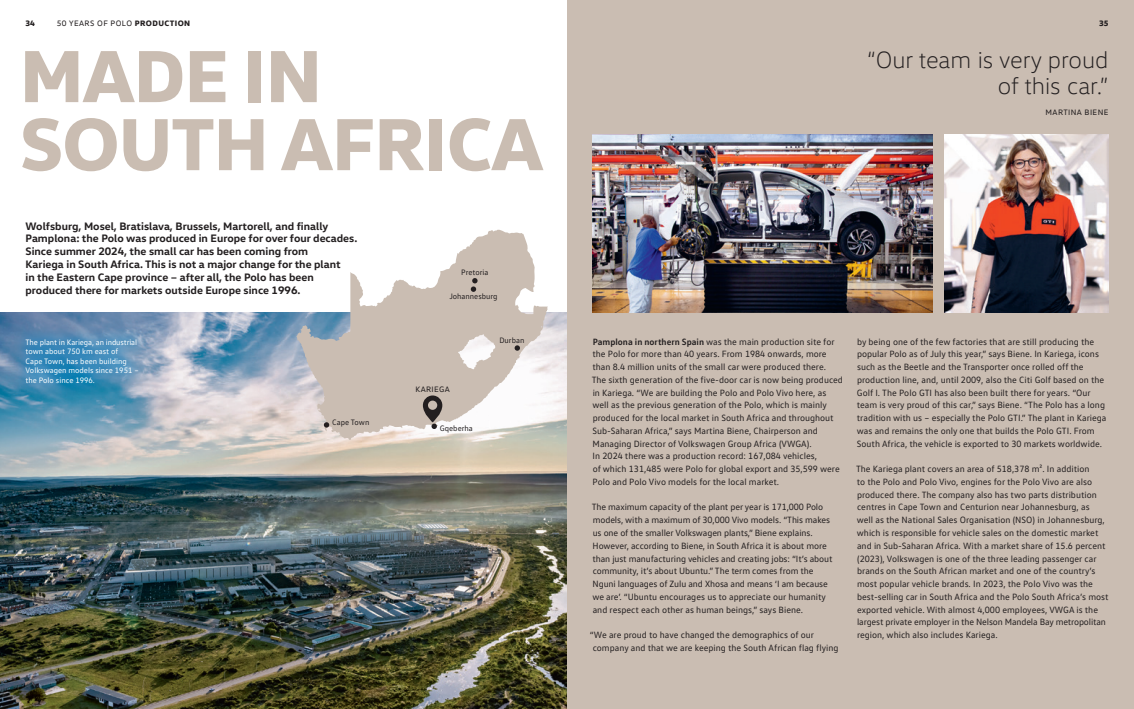
<style>
.page{position:relative;width:1134px;height:709px;background:#fff}
.page>*{position:absolute;margin:0;border:0;box-sizing:border-box;transform-origin:0 0}
.t1{font:800 75px/68px "VW Head";letter-spacing:-.015em;color:#cabdb2}
.t2{font:300 24px/26px "VW Head";color:#231f20;text-align:right}
.t3{font:700 11px/12.8px "VW Head";color:#231f20}
.t4{font:9.2px/12.8px "VW Text";color:#231f20}
.t5{font:8px/9.6px "VW Text";color:#fff}
.t6{font:8px "VW Head";letter-spacing:.05em;color:#231f20}
.t7{font:8px "VW Text";color:#231f20}
.t8{font:800 8px "VW Head";color:#231f20}
.s1{font-weight:800}
.s2{font-weight:700}
</style>
<div class="page">
<div style="left:567px;top:0;width:567px;height:709px;background:#cabdb2"></div>
<img style="left:0;top:313px;width:567px;height:396px">
<svg style="left:296px;top:229px;width:252px;height:211px;fill:#cabdb2"></svg>
<img style="left:945px;top:135px;width:163px;height:178px">
<img style="left:592px;top:135px;width:340px;height:178px">
<svg style="left:324px;top:422px;width:5px;height:5px"></svg>
<svg style="left:515px;top:345px;width:5px;height:6px"></svg>
<svg style="left:471px;top:278px;width:7px;height:14px"></svg>
<svg style="left:423px;top:395px;width:19px;height:34px"></svg>
<div style="left:13px;top:326px;width:137px;height:70px;background:#0083c6;opacity:.7"></div>
<p class="t8" style="left:26px;top:17px;width:11px">34</p>
<p class="t6" style="left:57px;top:18px;width:135px">50 YEARS OF POLO <span class="s1">PRODUCTION</span></p>
<p class="t8" style="left:1099px;top:17px;width:11px">35</p>
<h1 class="t1" style="left:20px;top:39px;width:525px">MADE IN<br>SOUTH AFRICA</h1>
<p class="t3" style="left:26px;top:219px;width:333px">Wolfsburg, Mosel, Bratislava, Brussels, Martorell, and finally Pamplona: the Polo was produced in Europe for over four decades.<br>Since summer 2024, the small car has been coming from<br>Kariega in South Africa. This is not a major change for the plant<br>in the Eastern Cape province – after all, the Polo has been produced there for markets outside Europe since 1996.</p>
<p class="t5" style="left:26px;top:337px;width:115px">The plant in Kariega, an industrial town about 750 km east of<br>Cape Town, has been building<br>Volkswagen models since 1951 – the Polo since 1996.</p>
<p class="t7" style="left:332px;top:417px;width:39px">Cape Town</p>
<p class="t7" style="left:461px;top:267px;width:29px">Pretoria</p>
<p class="t7" style="left:449px;top:291px;width:50px">Johannesburg</p>
<p class="t6" style="left:415px;top:384px;width:36px">KARIEGA</p>
<p class="t7" style="left:440px;top:423px;width:35px">Gqeberha</p>
<p class="t7" style="left:499px;top:336px;width:27px">Durban</p>
<h2 class="t2" style="left:867px;top:46px;width:243px">“Our team is very proud of this car.”</h2>
<p class="t6" style="left:1045px;top:107px;width:64px">MARTINA BIENE</p>
<p class="t4" style="left:592px;top:335px;width:253px"><span class="s2">Pamplona in northern Spain</span> was the main production site for the Polo for more than 40 years. From 1984 onwards, more than 8.4 million units of the small car were produced there.<br>The sixth generation of the five-door car is now being produced in Kariega. “We are building the Polo and Polo Vivo here, as well as the previous generation of the Polo, which is mainly produced for the local market in South Africa and throughout Sub-Saharan Africa,” says Martina Biene, Chairperson and Managing Director of Volkswagen Group Africa (VWGA).<br>In 2024 there was a production record: 167,084 vehicles,<br>of which 131,485 were Polo for global export and 35,599 were Polo and Polo Vivo models for the local market.</p>
<p class="t4" style="left:592px;top:500px;width:242px">The maximum capacity of the plant per year is 171,000 Polo models, with a maximum of 30,000 Vivo models. “This makes us one of the smaller Volkswagen plants,” Biene explains.<br>However, according to Biene, in South Africa it is about more than just manufacturing vehicles and creating jobs: “It’s about community, it’s about Ubuntu.” The term comes from the Nguni languages of Zulu and Xhosa and means ‘I am because we are’. “Ubuntu encourages us to appreciate our humanity and respect each other as human beings,” says Biene.</p>
<p class="t4" style="left:593px;top:628px;width:247px;text-indent:-3px">“We are proud to have changed the demographics of our company and that we are keeping the South African flag flying</p>
<p class="t4" style="left:857px;top:335px;width:251px">by being one of the few factories that are still producing the popular Polo as of July this year,” says Biene. In Kariega, icons such as the Beetle and the Transporter once rolled off the production line, and, until 2009, also the Citi Golf based on the Golf I. The Polo GTI has also been built there for years. “Our team is very proud of this car,” says Biene. “The Polo has a long tradition with us – especially the Polo GTI.” The plant in Kariega was and remains the only one that builds the Polo GTI. From South Africa, the vehicle is exported to 30 markets worldwide.</p>
<p class="t4" style="left:856px;top:462px;width:254px">The Kariega plant covers an area of 518,378 m². In addition<br>to the Polo and Polo Vivo, engines for the Polo Vivo are also produced there. The company also has two parts distribution centres in Cape Town and Centurion near Johannesburg, as<br>well as the National Sales Organisation (NSO) in Johannesburg, which is responsible for vehicle sales on the domestic market and in Sub-Saharan Africa. With a market share of 15.6 percent (2023), Volkswagen is one of the three leading passenger car brands on the South African market and one of the country’s most popular vehicle brands. In 2023, the Polo Vivo was the best-selling car in South Africa and the Polo South Africa’s most exported vehicle. With almost 4,000 employees, VWGA is the largest private employer in the Nelson Mandela Bay metropolitan region, which also includes Kariega.</p>
</div>
